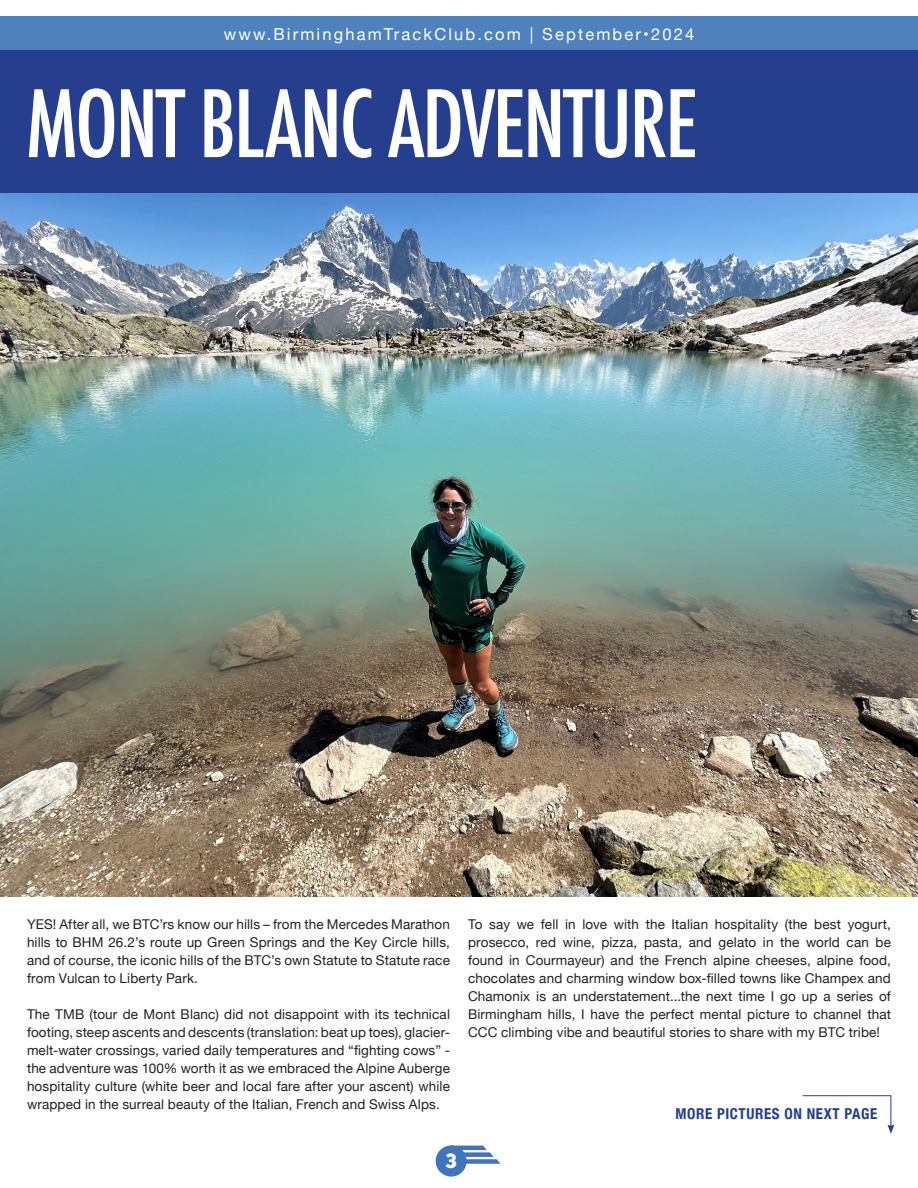
<style>
.page{position:relative;width:918px;height:1188px;background:#fff}
.page>*{position:absolute;margin:0;border:0;box-sizing:border-box;transform-origin:0 0}
.t1{font:500 condensed 90px "Futura";letter-spacing:-.025em;color:#fff}
.t2{font:20.7px "Chunk Five";color:#fff}
.t3{font:16.5px "Helvetica Neue";letter-spacing:.13em;color:#fff}
.t4{font:700 condensed 15px "Helvetica Neue";letter-spacing:.04em;color:#253f8e}
.t5{font:13.5px/18px "Helvetica Neue";letter-spacing:.01em;color:#231f20;text-align:justify}
</style>
<div class="page">
<div style="left:0;top:16px;width:918px;height:34px;background:#4f81bd"></div>
<div style="left:436px;top:1145px;width:31px;height:32px;background:#4175bb;border-radius:50%"></div>
<svg style="left:458px;top:1146px;width:43px;height:18px"></svg>
<img style="left:0;top:193px;width:918px;height:703px">
<div style="left:0;top:50px;width:918px;height:143px;background:#253f8e"></div>
<svg style="left:802px;top:1095px;width:92px;height:39px"></svg>
<p class="t3" style="left:224px;top:22px;width:472px">www.BirminghamTrackClub.com | September•2024</p>
<p class="t1" style="left:26px;top:66px;width:674px">MONT BLANC ADVENTURE</p>
<p class="t5" style="left:27px;top:916px;width:424px">YES! After all, we BTC’rs know our hills – from the Mercedes Marathon hills to BHM 26.2’s route up Green Springs and the Key Circle hills, and of course, the iconic hills of the BTC’s own Statute to Statute race from Vulcan to Liberty Park.</p>
<p class="t5" style="left:27px;top:1006px;width:425px">The TMB (tour de Mont Blanc) did not disappoint with its technical footing, steep ascents and descents (translation: beat up toes), glacier&shy;melt-water crossings, varied daily temperatures and “fighting cows” - the adventure was 100% worth it as we embraced the Alpine Auberge hospitality culture (white beer and local fare after your ascent) while wrapped in the surreal beauty of the Italian, French and Swiss Alps.</p>
<p class="t5" style="left:468px;top:916px;width:425px">To say we fell in love with the Italian hospitality (the best yogurt, prosecco, red wine, pizza, pasta, and gelato in the world can be found in Courmayeur) and the French alpine cheeses, alpine food, chocolates and charming window box-filled towns like Champex and Chamonix is an understatement...the next time I go up a series of Birmingham hills, I have the perfect mental picture to channel that CCC climbing vibe and beautiful stories to share with my BTC tribe!</p>
<p class="t4" style="left:676px;top:1101px;width:203px">MORE PICTURES ON NEXT PAGE</p>
<h2 class="t2" style="left:445px;top:1148px;width:13px">3</h2>
</div>
